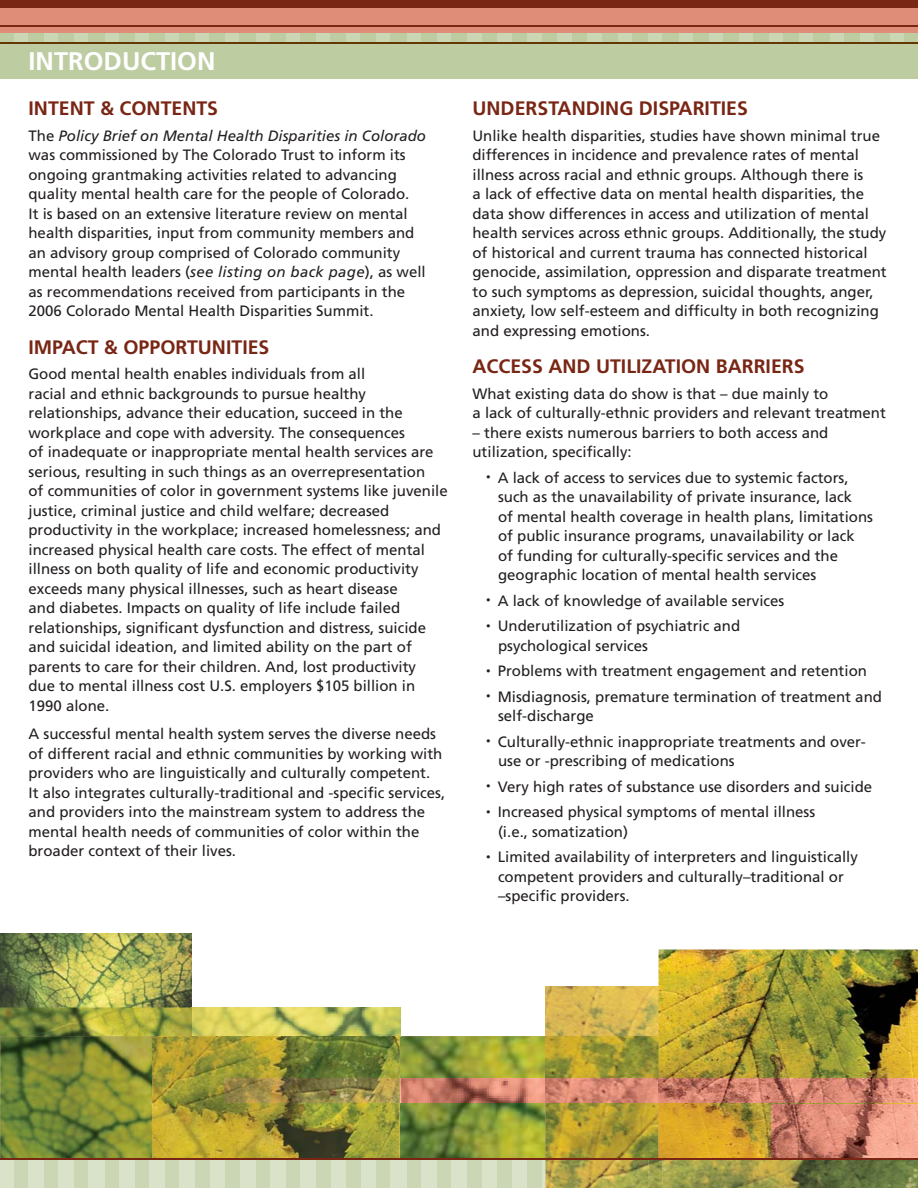
<style>
.page{position:relative;width:918px;height:1188px;background:#fff}
.page>*{position:absolute;margin:0;border:0;box-sizing:border-box;transform-origin:0 0}
.t1{font:700 25.5px "Frutiger";color:#fff}
.t2{font:700 19.5px "Frutiger";color:#792615}
.t3{font:15px/19.5px "Frutiger";color:#231f20}
.s1{font-style:italic}
.s2{font-size:9px}
</style>
<div class="page">
<div style="left:0;top:1158px;width:918px;height:30px;background:#dae2ca"></div>
<div style="left:14px;top:1158px;width:14px;height:30px;background:#cbd6b5"></div>
<div style="left:44px;top:1158px;width:14px;height:30px;background:#cbd6b5"></div>
<div style="left:74px;top:1158px;width:14px;height:30px;background:#cbd6b5"></div>
<div style="left:105px;top:1158px;width:14px;height:30px;background:#cbd6b5"></div>
<div style="left:135px;top:1158px;width:14px;height:30px;background:#cbd6b5"></div>
<div style="left:165px;top:1158px;width:14px;height:30px;background:#cbd6b5"></div>
<div style="left:195px;top:1158px;width:14px;height:30px;background:#cbd6b5"></div>
<div style="left:225px;top:1158px;width:14px;height:30px;background:#cbd6b5"></div>
<div style="left:256px;top:1158px;width:14px;height:30px;background:#cbd6b5"></div>
<div style="left:286px;top:1158px;width:14px;height:30px;background:#cbd6b5"></div>
<div style="left:316px;top:1158px;width:14px;height:30px;background:#cbd6b5"></div>
<div style="left:346px;top:1158px;width:14px;height:30px;background:#cbd6b5"></div>
<div style="left:376px;top:1158px;width:14px;height:30px;background:#cbd6b5"></div>
<div style="left:407px;top:1158px;width:14px;height:30px;background:#cbd6b5"></div>
<div style="left:437px;top:1158px;width:14px;height:30px;background:#cbd6b5"></div>
<div style="left:467px;top:1158px;width:14px;height:30px;background:#cbd6b5"></div>
<div style="left:497px;top:1158px;width:14px;height:30px;background:#cbd6b5"></div>
<div style="left:528px;top:1158px;width:14px;height:30px;background:#cbd6b5"></div>
<img style="left:0;top:934px;width:192px;height:74px">
<img style="left:400px;top:1036px;width:145px;height:122px">
<img style="left:0;top:1008px;width:400px;height:150px">
<img style="left:545px;top:1160px;width:373px;height:28px">
<img style="left:558px;top:1160px;width:14px;height:28px">
<img style="left:588px;top:1160px;width:14px;height:28px">
<img style="left:618px;top:1160px;width:14px;height:28px">
<img style="left:648px;top:1160px;width:14px;height:28px">
<img style="left:679px;top:1160px;width:14px;height:28px">
<img style="left:709px;top:1160px;width:14px;height:28px">
<img style="left:739px;top:1160px;width:14px;height:28px">
<img style="left:769px;top:1160px;width:14px;height:28px">
<img style="left:799px;top:1160px;width:14px;height:28px">
<img style="left:830px;top:1160px;width:14px;height:28px">
<img style="left:860px;top:1160px;width:14px;height:28px">
<img style="left:890px;top:1160px;width:14px;height:28px">
<img style="left:545px;top:1103px;width:114px;height:55px">
<img style="left:545px;top:987px;width:114px;height:92px">
<img style="left:659px;top:949px;width:259px;height:209px">
<img style="left:401px;top:1079px;width:517px;height:24px">
<svg style="left:400px;top:1079px;width:1px;height:24px"></svg>
<img style="left:152px;top:1036px;width:248px;height:122px">
<img style="left:772px;top:1104px;width:146px;height:54px">
<svg style="left:0;top:32px;width:918px;height:11px;fill:#becca1"></svg>
<svg style="left:14px;top:32px;width:14px;height:11px"></svg>
<svg style="left:44px;top:32px;width:14px;height:11px"></svg>
<svg style="left:74px;top:32px;width:14px;height:11px"></svg>
<svg style="left:105px;top:32px;width:14px;height:11px"></svg>
<svg style="left:135px;top:32px;width:14px;height:11px"></svg>
<svg style="left:165px;top:32px;width:14px;height:11px"></svg>
<svg style="left:195px;top:32px;width:14px;height:11px"></svg>
<svg style="left:225px;top:32px;width:14px;height:11px"></svg>
<svg style="left:256px;top:32px;width:14px;height:11px"></svg>
<svg style="left:286px;top:32px;width:14px;height:11px"></svg>
<svg style="left:316px;top:32px;width:14px;height:11px"></svg>
<svg style="left:346px;top:32px;width:14px;height:11px"></svg>
<svg style="left:376px;top:32px;width:14px;height:11px"></svg>
<svg style="left:407px;top:32px;width:14px;height:11px"></svg>
<svg style="left:437px;top:32px;width:14px;height:11px"></svg>
<svg style="left:467px;top:32px;width:14px;height:11px"></svg>
<svg style="left:497px;top:32px;width:14px;height:11px"></svg>
<svg style="left:528px;top:32px;width:14px;height:11px"></svg>
<svg style="left:558px;top:32px;width:14px;height:11px"></svg>
<svg style="left:588px;top:32px;width:14px;height:11px"></svg>
<svg style="left:618px;top:32px;width:14px;height:11px"></svg>
<svg style="left:648px;top:32px;width:14px;height:11px"></svg>
<svg style="left:679px;top:32px;width:14px;height:11px"></svg>
<svg style="left:709px;top:32px;width:14px;height:11px"></svg>
<svg style="left:739px;top:32px;width:14px;height:11px"></svg>
<svg style="left:769px;top:32px;width:14px;height:11px"></svg>
<svg style="left:799px;top:32px;width:14px;height:11px"></svg>
<svg style="left:830px;top:32px;width:14px;height:11px"></svg>
<svg style="left:860px;top:32px;width:14px;height:11px"></svg>
<svg style="left:890px;top:32px;width:14px;height:11px"></svg>
<div style="left:0;top:0;width:918px;height:32px;background:#df8d78"></div>
<div style="left:0;top:0;width:918px;height:8px;background:#792615"></div>
<hr style="left:0;top:26px;width:918px;height:1px;background:#792615">
<hr style="left:0;top:1158px;width:918px;height:2px;background:#792615">
<div style="left:0;top:43px;width:918px;height:36px;background:#becca1"></div>
<hr style="left:0;top:43px;width:918px;height:1px;background:#653600">
<h1 class="t1" style="left:28px;top:51px;width:189px">INTRODUCTION</h1>
<h2 class="t2" style="left:28px;top:101px;width:191px">INTENT &amp; CONTENTS</h2>
<p class="t3" style="left:28px;top:127px;width:399px">The <span class="s1">Policy Brief on Mental Health Disparities in Colorado </span>was commissioned by The Colorado Trust to inform its ongoing grantmaking activities related to advancing quality mental health care for the people of Colorado.<br>It is based on an extensive literature review on mental health disparities, input from community members and an advisory group comprised of Colorado community mental health leaders (<span class="s1">see listing on back page</span>), as well as recommendations received from participants in the 2006 Colorado Mental Health Disparities Summit.</p>
<h2 class="t2" style="left:28px;top:339px;width:242px">IMPACT &amp; OPPORTUNITIES</h2>
<p class="t3" style="left:28px;top:365px;width:421px">Good mental health enables individuals from all<br>racial and ethnic backgrounds to pursue healthy relationships, advance their education, succeed in the workplace and cope with adversity. The consequences<br>of inadequate or inappropriate mental health services are serious, resulting in such things as an overrepresentation<br>of communities of color in government systems like juvenile justice, criminal justice and child welfare; decreased productivity in the workplace; increased homelessness; and increased physical health care costs. The effect of mental illness on both quality of life and economic productivity exceeds many physical illnesses, such as heart disease<br>and diabetes. Impacts on quality of life include failed relationships, significant dysfunction and distress, suicide and suicidal ideation, and limited ability on the part of parents to care for their children. And, lost productivity<br>due to mental illness cost U.S. employers $105 billion in 1990 alone.</p>
<p class="t3" style="left:28px;top:725px;width:418px">A successful mental health system serves the diverse needs of different racial and ethnic communities by working with providers who are linguistically and culturally competent.<br>It also integrates culturally-traditional and -specific services, and providers into the mainstream system to address the mental health needs of communities of color within the broader context of their lives.</p>
<h2 class="t2" style="left:472px;top:101px;width:277px">UNDERSTANDING DISPARITIES</h2>
<p class="t3" style="left:472px;top:127px;width:416px">Unlike health disparities, studies have shown minimal true differences in incidence and prevalence rates of mental illness across racial and ethnic groups. Although there is<br>a lack of effective data on mental health disparities, the data show differences in access and utilization of mental health services across ethnic groups. Additionally, the study of historical and current trauma has connected historical genocide, assimilation, oppression and disparate treatment to such symptoms as depression, suicidal thoughts, anger, anxiety, low self-esteem and difficulty in both recognizing and expressing emotions.</p>
<h2 class="t2" style="left:472px;top:359px;width:334px">ACCESS AND UTILIZATION BARRIERS</h2>
<p class="t3" style="left:472px;top:385px;width:415px">What existing data do show is that – due mainly to<br>a lack of culturally-ethnic providers and relevant treatment</p>
<p class="t3" style="left:472px;top:424px;width:357px">– there exists numerous barriers to both access and utilization, specifically:</p>
<p class="t3" style="left:498px;top:469px;width:377px;text-indent:-12px"><span class="s2">•</span> A lack of access to services due to systemic factors, such as the unavailability of private insurance, lack<br>of mental health coverage in health plans, limitations of public insurance programs, unavailability or lack of funding for culturally-specific services and the geographic location of mental health services</p>
<p class="t3" style="left:486px;top:592px;width:300px"><span class="s2">•</span> A lack of knowledge of available services</p>
<p class="t3" style="left:498px;top:617px;width:244px;text-indent:-12px"><span class="s2">•</span> Underutilization of psychiatric and psychological services</p>
<p class="t3" style="left:486px;top:662px;width:382px"><span class="s2">•</span> Problems with treatment engagement and retention</p>
<p class="t3" style="left:498px;top:688px;width:385px;text-indent:-12px"><span class="s2">•</span> Misdiagnosis, premature termination of treatment and self-discharge</p>
<p class="t3" style="left:498px;top:733px;width:369px;text-indent:-12px"><span class="s2">•</span> Culturally-ethnic inappropriate treatments and over&shy;use or -prescribing of medications</p>
<p class="t3" style="left:486px;top:778px;width:388px"><span class="s2">•</span> Very high rates of substance use disorders and suicide</p>
<p class="t3" style="left:498px;top:803px;width:319px;text-indent:-12px"><span class="s2">•</span> Increased physical symptoms of mental illness (i.e., somatization)</p>
<p class="t3" style="left:498px;top:848px;width:361px;text-indent:-12px"><span class="s2">•</span> Limited availability of interpreters and linguistically competent providers and culturally–traditional or –specific providers.</p>
</div>
